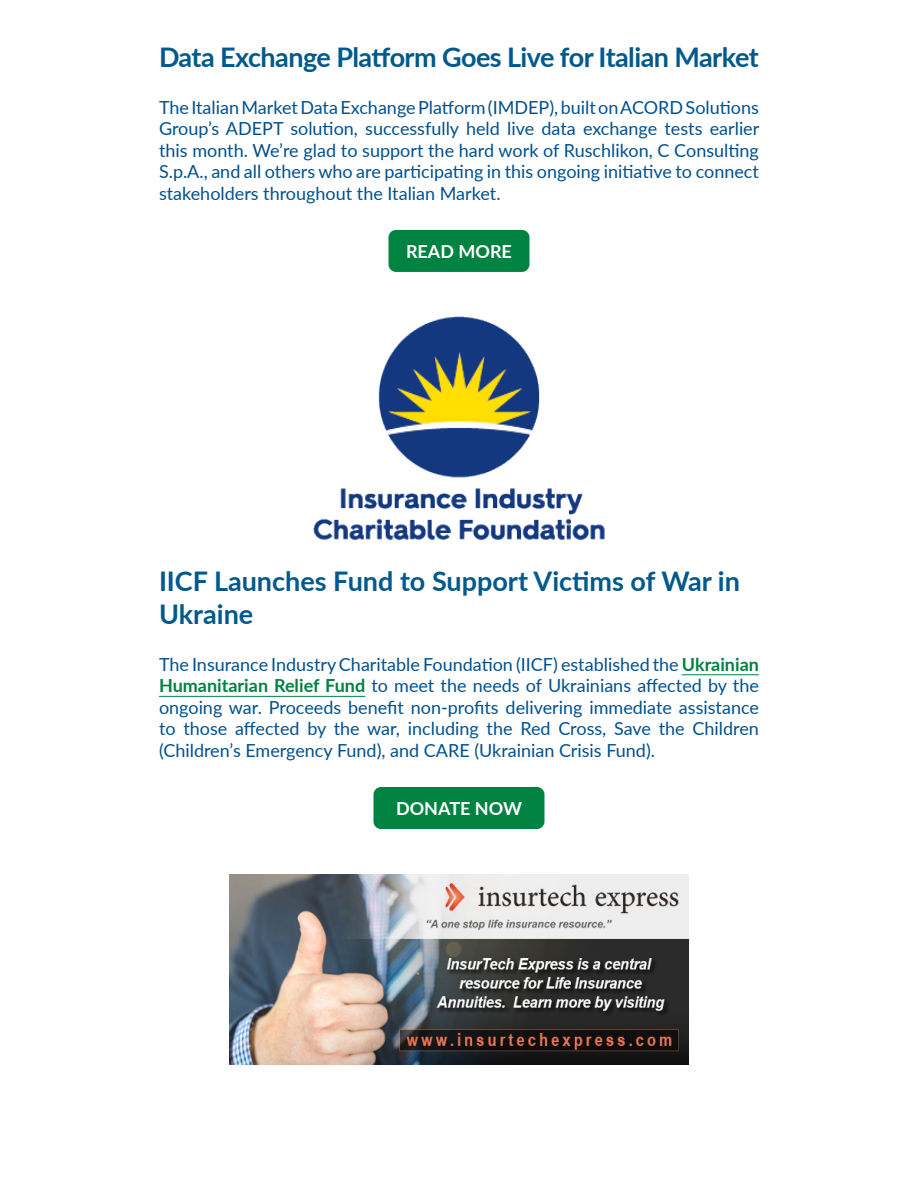
<style>
.page{position:relative;width:918px;height:1188px;background:#fff}
.page>*{position:absolute;margin:0;border:0;box-sizing:border-box;transform-origin:0 0}
.t1{font:700 27px/32.4px "Lato";color:#00598c}
.t2{font:700 27px "Lato";letter-spacing:-.02em;color:#00598c}
.t3{font:18px/21.6px "Lato";color:#00508f;text-align:justify}
.t4{font:700 18px "Lato";color:#fff}
.s1{font-weight:700;color:#008241}
</style>
<div class="page">
<div style="left:388px;top:230px;width:142px;height:42px;background:#008241;border-radius:8px"></div>
<div style="left:374px;top:787px;width:170px;height:42px;background:#008241;border-radius:8px"></div>
<hr style="left:682px;top:674px;width:77px;height:1px;background:#008241">
<hr style="left:159px;top:696px;width:206px;height:1px;background:#008241">
<img style="left:314px;top:317px;width:290px;height:223px">
<img style="left:230px;top:874px;width:458px;height:191px">
<h1 class="t2" style="left:159px;top:37px;width:601px">Data Exchange Platform Goes Live for Italian Market</h1>
<p class="t3" style="left:159px;top:95px;width:602px">The Italian Market Data Exchange Platform (IMDEP), built on ACORD Solutions Group’s ADEPT solution, successfully held live data exchange tests earlier this month. We’re glad to support the hard work of Ruschlikon, C Consulting S.p.A., and all others who are participating in this ongoing initiative to connect stakeholders throughout the Italian Market.</p>
<p class="t4" style="left:406px;top:238px;width:107px">READ MORE</p>
<h1 class="t1" style="left:159px;top:564px;width:582px">IICF Launches Fund to Support Victims of War in<br>Ukraine</h1>
<p class="t3" style="left:159px;top:653px;width:601px">The Insurance Industry Charitable Foundation (IICF) established the <span class="s1">Ukrainian Humanitarian Relief Fund</span> to meet the needs of Ukrainians affected by the ongoing war. Proceeds benefit non-profits delivering immediate assistance to those affected by the war, including the Red Cross, Save the Children (Children’s Emergency Fund), and CARE (Ukrainian Crisis Fund).</p>
<p class="t4" style="left:396px;top:795px;width:127px">DONATE NOW</p>
</div>
